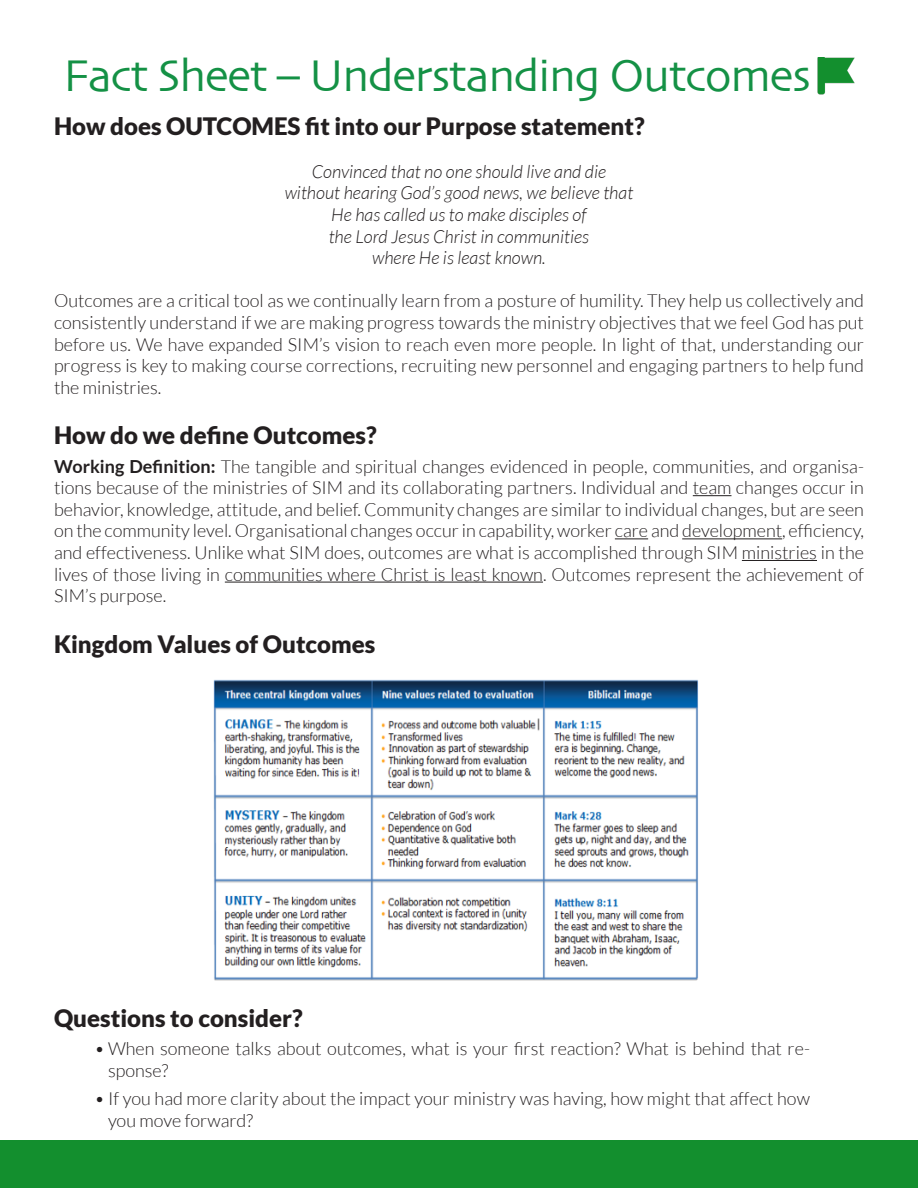
<style>
.page{position:relative;width:918px;height:1188px;background:#fff}
.page>*{position:absolute;margin:0;border:0;box-sizing:border-box;transform-origin:0 0}
.t1{font:46.5px "Skia Regular 1 1";letter-spacing:-.03em;color:#149145}
.t2{font:900 24px "Lato";color:#231f20}
.t3{font:300 18px/21.6px "Lato";color:#231f20;text-align:justify}
.t4{font:italic 300 18px "Lato";color:#231f20}
.s1{font-weight:700}
</style>
<div class="page">
<hr style="left:693px;top:495px;width:38px;height:1px;background:#231f20">
<hr style="left:615px;top:539px;width:33px;height:1px;background:#231f20">
<hr style="left:682px;top:539px;width:100px;height:1px;background:#231f20">
<hr style="left:742px;top:560px;width:75px;height:1px;background:#231f20">
<hr style="left:225px;top:582px;width:318px;height:1px;background:#231f20">
<div style="left:0;top:1140px;width:918px;height:48px;background:#138f2e"></div>
<img style="left:818px;top:58px;width:37px;height:36px">
<img style="left:213px;top:679px;width:485px;height:302px">
<p class="t1" style="left:63px;top:48px;width:749px">Fact Sheet – Understanding Outcomes</p>
<p class="t2" style="left:54px;top:112px;width:592px">How does OUTCOMES fit into our Purpose statement?</p>
<p class="t4" style="left:312px;top:162px;width:296px">Convinced that no one should live and die</p>
<p class="t4" style="left:285px;top:183px;width:350px">without hearing God’s good news, we believe that</p>
<p class="t4" style="left:331px;top:205px;width:257px">He has called us to make disciples of</p>
<p class="t4" style="left:329px;top:227px;width:262px">the Lord Jesus Christ in communities</p>
<p class="t4" style="left:372px;top:248px;width:175px">where He is least known.</p>
<p class="t3" style="left:54px;top:290px;width:811px">Outcomes are a critical tool as we continually learn from a posture of humility. They help us collectively and consistently understand if we are making progress towards the ministry objectives that we feel God has put before us. We have expanded SIM’s vision to reach even more people. In light of that, understanding our progress is key to making course corrections, recruiting new personnel and engaging partners to help fund the ministries.</p>
<p class="t2" style="left:54px;top:421px;width:324px">How do we define Outcomes?</p>
<p class="t3" style="left:54px;top:455px;width:812px"><span class="s1">Working Definition:</span> The tangible and spiritual changes evidenced in people, communities, and organisa&shy;tions because of the ministries of SIM and its collaborating partners. Individual and team changes occur in behavior, knowledge, attitude, and belief. Community changes are similar to individual changes, but are seen on the community level. Organisational changes occur in capability, worker care and development, efficiency, and effectiveness. Unlike what SIM does, outcomes are what is accomplished through SIM ministries in the lives of those living in communities where Christ is least known. Outcomes represent the achievement of SIM’s purpose.</p>
<p class="t2" style="left:54px;top:630px;width:323px">Kingdom Values of Outcomes</p>
<p class="t2" style="left:54px;top:1004px;width:250px">Questions to consider?</p>
<p class="t3" style="left:108px;top:1038px;width:703px;text-indent:-14px">• When someone talks about outcomes, what is your first reaction? What is behind that re&shy;sponse?</p>
<p class="t3" style="left:108px;top:1088px;width:703px;text-indent:-14px">• If you had more clarity about the impact your ministry was having, how might that affect how you move forward?</p>
</div>
